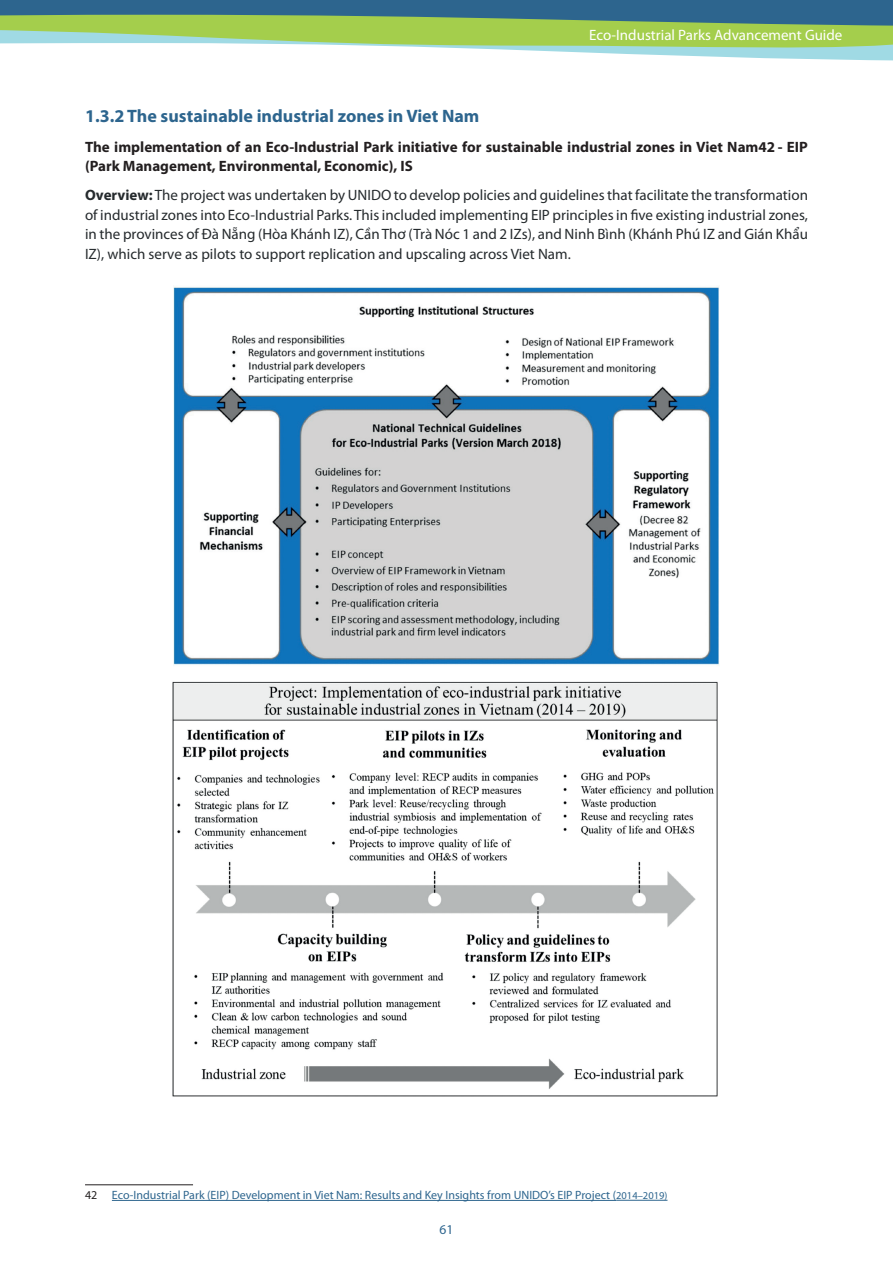
<style>
.page{position:relative;width:893px;height:1263px;background:#fff}
.page>*{position:absolute;margin:0;border:0;box-sizing:border-box;transform-origin:0 0}
.t1{font:700 18px "Myriad Pro";color:#2d658e}
.t2{font:15px/19.5px "Myriad Pro";color:#252a2d;text-align:justify}
.t3{font:700 15px/19.5px "Myriad Pro";color:#231f20}
.t4{font:15px "Myriad Pro";color:#fff}
.t5{font:13.5px "Myriad Pro";color:#2d658e}
.t6{font:12px "Myriad Pro";color:#2d658e}
.s1{font-weight:700}
.s2{color:#231f20}
.s3{font-size:10.5px}
</style>
<div class="page">
<svg style="left:575px;top:52px;width:318px;height:9px;fill:#a6dce5"></svg>
<svg style="left:0;top:26px;width:893px;height:26px;fill:#a4ce4c"></svg>
<svg style="left:0;top:0;width:893px;height:26px;background:#4e827b"></svg>
<img style="left:173px;top:285px;width:547px;height:381px">
<img style="left:172px;top:681px;width:546px;height:416px">
<hr style="left:85px;top:1184px;width:108px;height:1px;background:#231f20">
<hr style="left:112px;top:1200px;width:504px;height:1px;background:#2d658e">
<hr style="left:616px;top:1200px;width:51px;height:1px;background:#2d658e">
<p class="t4" style="left:589px;top:26px;width:255px">Eco-Industrial Parks Advancement Guide</p>
<p class="t1" style="left:85px;top:104px;width:396px">1.3.2 The sustainable industrial zones in Viet Nam</p>
<p class="t3" style="left:85px;top:136px;width:724px">The implementation of an Eco-Industrial Park initiative for sustainable industrial zones in Viet Nam42 - EIP (Park Management, Environmental, Economic), IS</p>
<p class="t2" style="left:85px;top:185px;width:724px"><span class="s1">Overview:</span> The project was undertaken by UNIDO to develop policies and guidelines that facilitate the transformation of industrial zones into Eco-Industrial Parks. This included implementing EIP principles in five existing industrial zones, in the provinces of Đà Nẵng (Hòa Khánh IZ), Cần Thơ (Trà Nóc 1 and 2 IZs), and Ninh Bình (Khánh Phú IZ and Gián Khẩu IZ), which serve as pilots to support replication and upscaling across Viet Nam.</p>
<p class="t6" style="left:85px;top:1188px;width:584px"><span class="s2">42</span> Eco-Industrial Park (EIP) Development in Viet Nam: Results and Key Insights from UNIDO’s EIP Project (<span class="s3">2014–2019)</span></p>
<p class="t5" style="left:440px;top:1221px;width:15px">61</p>
</div>
